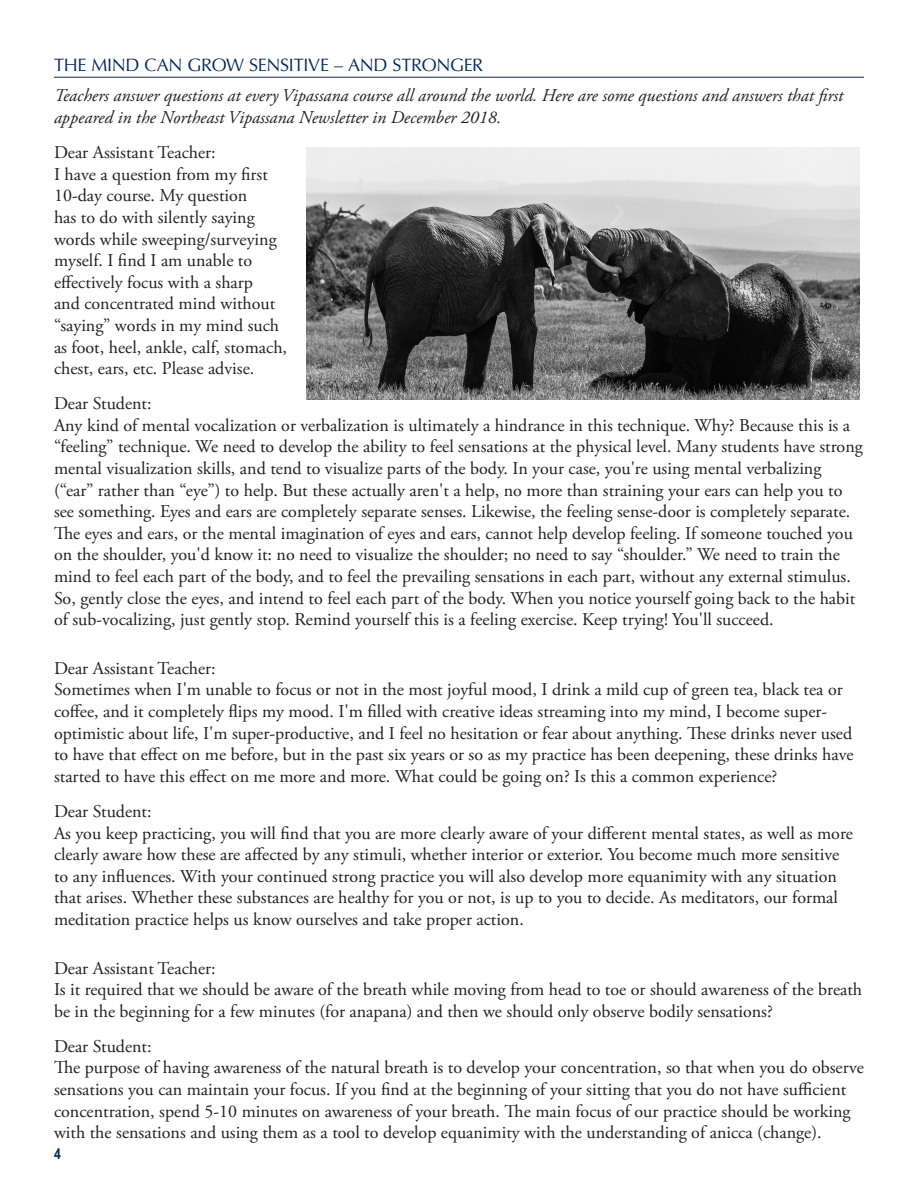
<style>
.page{position:relative;width:918px;height:1188px;background:#fff}
.page>*{position:absolute;margin:0;border:0;box-sizing:border-box;transform-origin:0 0}
.body{font:18px/21.6px "Adobe Garamond Pro";color:#231f20}
.body-2{font:italic 18px/21.6px "Adobe Garamond Pro";color:#231f20}
.body-heading{font:18px "Optima";letter-spacing:-.015em;color:#002961}
.t1{font:700 15px "Arial Narrow";color:#002961}
</style>
<div class="page">
<hr style="left:54px;top:77px;width:810px;height:1px;background:#002961">
<img style="left:306px;top:148px;width:554px;height:252px">
<p class="body-heading" style="left:54px;top:54px;width:431px">THE MIND CAN GROW SENSITIVE – AND STRONGER</p>
<p class="body-2" style="left:54px;top:85px;width:791px">Teachers answer questions at every Vipassana course all around the world. Here are some questions and answers that first appeared in the Northeast Vipassana Newsletter in December 2018.</p>
<p class="body" style="left:54px;top:142px;width:235px">Dear Assistant Teacher:<br>I have a question from my first<br>10-day course. My question<br>has to do with silently saying words while sweeping/surveying myself. I find I am unable to effectively focus with a sharp<br>and concentrated mind without “saying” words in my mind such as foot, heel, ankle, calf, stomach, chest, ears, etc. Please advise.</p>
<p class="body" style="left:54px;top:393px;width:810px">Dear Student:<br>Any kind of mental vocalization or verbalization is ultimately a hindrance in this technique. Why? Because this is a “feeling” technique. We need to develop the ability to feel sensations at the physical level. Many students have strong mental visualization skills, and tend to visualize parts of the body. In your case, you're using mental verbalizing (“ear” rather than “eye”) to help. But these actually aren't a help, no more than straining your ears can help you to see something. Eyes and ears are completely separate senses. Likewise, the feeling sense-door is completely separate.<br>The eyes and ears, or the mental imagination of eyes and ears, cannot help develop feeling. If someone touched you on the shoulder, you'd know it: no need to visualize the shoulder; no need to say “shoulder.” We need to train the mind to feel each part of the body, and to feel the prevailing sensations in each part, without any external stimulus.<br>So, gently close the eyes, and intend to feel each part of the body. When you notice yourself going back to the habit of sub-vocalizing, just gently stop. Remind yourself this is a feeling exercise. Keep trying! You'll succeed.</p>
<p class="body" style="left:54px;top:658px;width:801px">Dear Assistant Teacher:<br>Sometimes when I'm unable to focus or not in the most joyful mood, I drink a mild cup of green tea, black tea or coffee, and it completely flips my mood. I'm filled with creative ideas streaming into my mind, I become super&shy;optimistic about life, I'm super-productive, and I feel no hesitation or fear about anything. These drinks never used to have that effect on me before, but in the past six years or so as my practice has been deepening, these drinks have started to have this effect on me more and more. What could be going on? Is this a common experience?</p>
<p class="body" style="left:54px;top:801px;width:800px">Dear Student:<br>As you keep practicing, you will find that you are more clearly aware of your different mental states, as well as more clearly aware how these are affected by any stimuli, whether interior or exterior. You become much more sensitive to any influences. With your continued strong practice you will also develop more equanimity with any situation that arises. Whether these substances are healthy for you or not, is up to you to decide. As meditators, our formal meditation practice helps us know ourselves and take proper action.</p>
<p class="body" style="left:54px;top:958px;width:810px">Dear Assistant Teacher:<br>Is it required that we should be aware of the breath while moving from head to toe or should awareness of the breath be in the beginning for a few minutes (for anapana) and then we should only observe bodily sensations?</p>
<p class="body" style="left:54px;top:1036px;width:811px">Dear Student:<br>The purpose of having awareness of the natural breath is to develop your concentration, so that when you do observe sensations you can maintain your focus. If you find at the beginning of your sitting that you do not have sufficient concentration, spend 5-10 minutes on awareness of your breath. The main focus of our practice should be working with the sensations and using them as a tool to develop equanimity with the understanding of anicca (change).</p>
<p class="t1" style="left:54px;top:1142px;width:8px">4</p>
</div>
